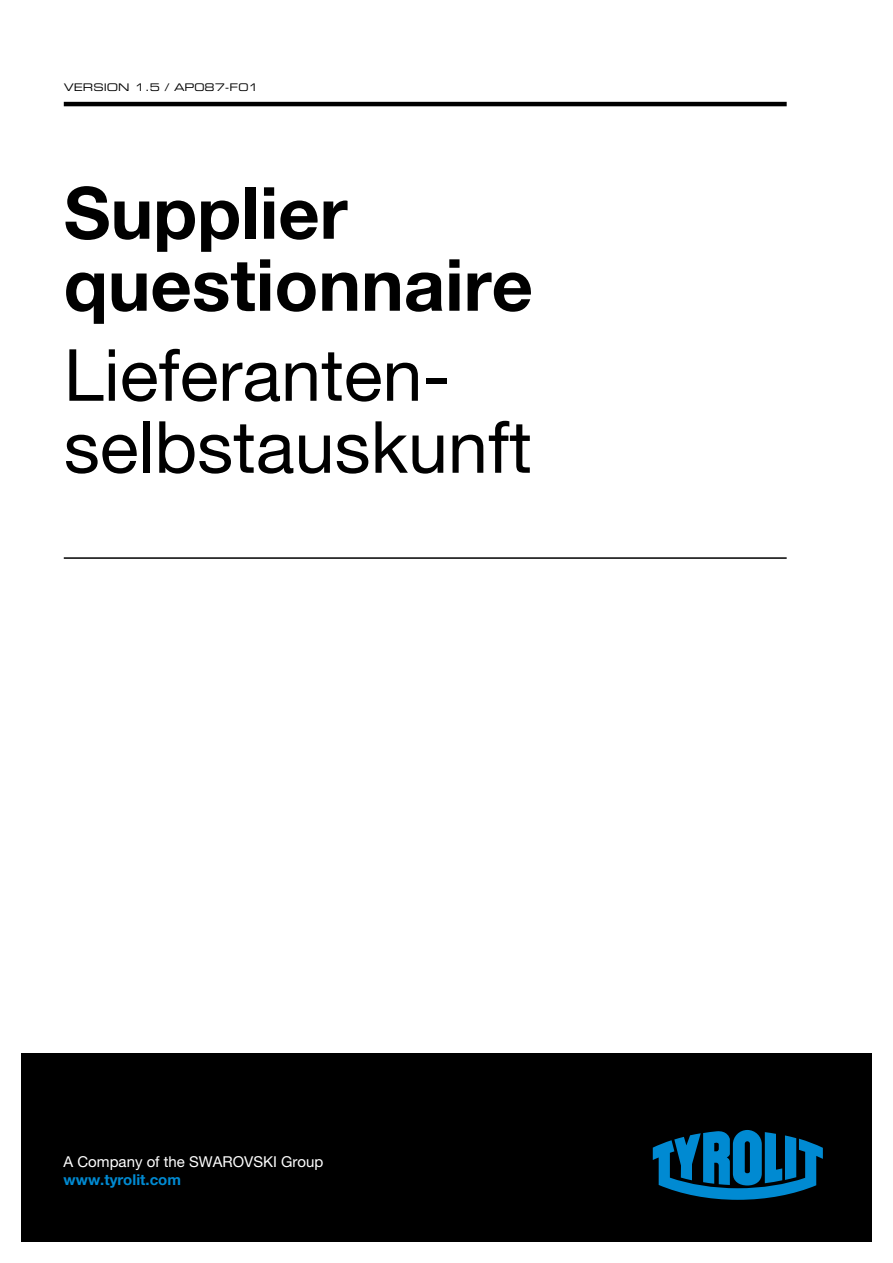
<style>
.page{position:relative;width:893px;height:1263px;background:#fff}
.page>*{position:absolute;margin:0;border:0;box-sizing:border-box;transform-origin:0 0}
.t1{font:72px/72px "Helvetica Neue LT Pro";color:#000}
.t2{font:700 72px/72px "Helvetica Neue LT Pro";color:#000}
.t3{font:15px "Helvetica Neue LT Pro";color:#fff}
.t4{font:700 15px "Helvetica Neue LT Pro";color:#008ad2}
.t5{font:10.5px "Eurostile LT Std Ex 2";color:#000}
</style>
<div class="page">
<div style="left:21px;top:1053px;width:851px;height:189px;background:#000"></div>
<svg style="left:653px;top:1130px;width:170px;height:70px"></svg>
<hr style="left:64px;top:102px;width:723px;height:4px;background:#000">
<hr style="left:64px;top:557px;width:723px;height:2px;background:#000">
<p class="t5" style="left:64px;top:80px;width:196px">VERSION 1.5 / AP087-F01</p>
<h1 class="t2" style="left:64px;top:175px;width:471px">Supplier questionnaire</h1>
<h1 class="t1" style="left:64px;top:338px;width:470px">Lieferanten&shy;selbstauskunft</h1>
<p class="t3" style="left:64px;top:1153px;width:261px">A Company of the SWAROVSKI Group</p>
<p class="t4" style="left:64px;top:1171px;width:119px">www.tyrolit.com</p>
</div>
